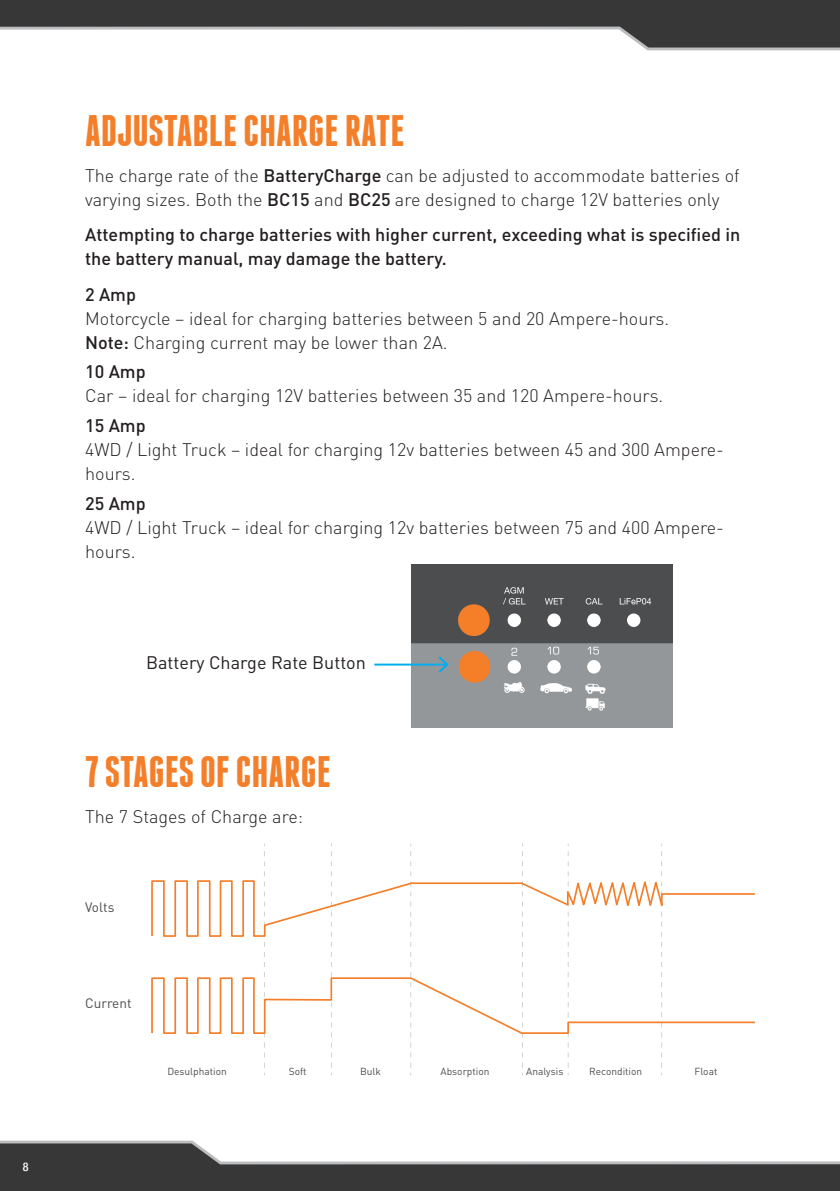
<style>
.page{position:relative;width:840px;height:1191px;background:#fff}
.page>*{position:absolute;margin:0;border:0;box-sizing:border-box;transform-origin:0 0}
.Manual_HEADER_1{font:700 44px "Franchise";color:#f47f2a}
.Manual_BODY{font:300 18px/24px "DIN";color:#231f20}
.Manual_BODY-2{font:500 18px/24px "DIN";color:#231f20}
.Manual_TABLE{font:18px "DIN";color:#231f20}
.t1{font:13.6px "DIN";color:#4b4c4d}
.t2{font:500 condensed 12px "Helvetica Neue LT";color:#fff}
.t3{font:10.2px "DIN";color:#4b4c4d}
.s1{font-weight:500}
</style>
<div class="page">
<div style="left:0;top:1165px;width:839px;height:26px;background:#383738"></div>
<svg style="left:0;top:1140px;width:839px;height:25px"></svg>
<div style="left:0;top:0;width:839px;height:25px;background:#383738"></div>
<svg style="left:0;top:25px;width:839px;height:26px"></svg>
<img style="left:411px;top:564px;width:261px;height:163px">
<hr style="left:374px;top:663px;width:73px;height:2px;background:#00aeef">
<svg style="left:436px;top:654px;width:14px;height:21px"></svg>
<svg style="left:264px;top:843px;width:1px;height:232px"></svg>
<svg style="left:331px;top:843px;width:1px;height:232px"></svg>
<svg style="left:410px;top:843px;width:1px;height:232px"></svg>
<svg style="left:567px;top:844px;width:1px;height:231px"></svg>
<svg style="left:151px;top:875px;width:603px;height:159px"></svg>
<p class="t2" style="left:23px;top:1159px;width:7px">8</p>
<p class="Manual_HEADER_1" style="left:85px;top:110px;width:321px">ADJUSTABLE CHARGE RATE</p>
<p class="Manual_BODY" style="left:85px;top:163px;width:655px">The charge rate of the <span class="s1">BatteryCharge</span> can be adjusted to accommodate batteries of varying sizes. Both the <span class="s1">BC15</span> and <span class="s1">BC25</span> are designed to charge 12V batteries only</p>
<p class="Manual_BODY-2" style="left:85px;top:222px;width:656px">Attempting to charge batteries with higher current, exceeding what is specified in the battery manual, may damage the battery.</p>
<p class="Manual_BODY" style="left:85px;top:282px;width:585px"><span class="s1">2 Amp<br></span>Motorcycle – ideal for charging batteries between 5 and 20 Ampere-hours.<br><span class="s1">Note:</span> Charging current may be lower than 2A.</p>
<p class="Manual_BODY" style="left:85px;top:359px;width:579px"><span class="s1">10 Amp<br></span>Car – ideal for charging 12V batteries between 35 and 120 Ampere-hours.</p>
<p class="Manual_BODY" style="left:85px;top:413px;width:640px"><span class="s1">15 Amp<br></span>4WD / Light Truck – ideal for charging 12v batteries between 45 and 300 Ampere&shy;hours.</p>
<p class="Manual_BODY" style="left:85px;top:491px;width:640px"><span class="s1">25 Amp<br></span>4WD / Light Truck – ideal for charging 12v batteries between 75 and 400 Ampere&shy;hours.</p>
<p class="Manual_TABLE" style="left:146px;top:651px;width:221px">Battery Charge Rate Button</p>
<p class="Manual_HEADER_1" style="left:85px;top:751px;width:247px">7 STAGES OF CHARGE</p>
<p class="Manual_BODY" style="left:85px;top:804px;width:219px">The 7 Stages of Charge are:</p>
<p class="t1" style="left:85px;top:898px;width:31px">Volts</p>
<p class="t1" style="left:85px;top:995px;width:48px">Current</p>
<p class="t3" style="left:167px;top:1065px;width:61px">Desulphation</p>
<p class="t3" style="left:288px;top:1065px;width:19px">Soft</p>
<p class="t3" style="left:360px;top:1065px;width:22px">Bulk</p>
<p class="t3" style="left:440px;top:1065px;width:50px">Absorption</p>
<p class="t3" style="left:526px;top:1065px;width:39px">Analysis</p>
<p class="t3" style="left:589px;top:1065px;width:55px">Recondition</p>
<p class="t3" style="left:694px;top:1065px;width:24px">Float</p>
</div>
